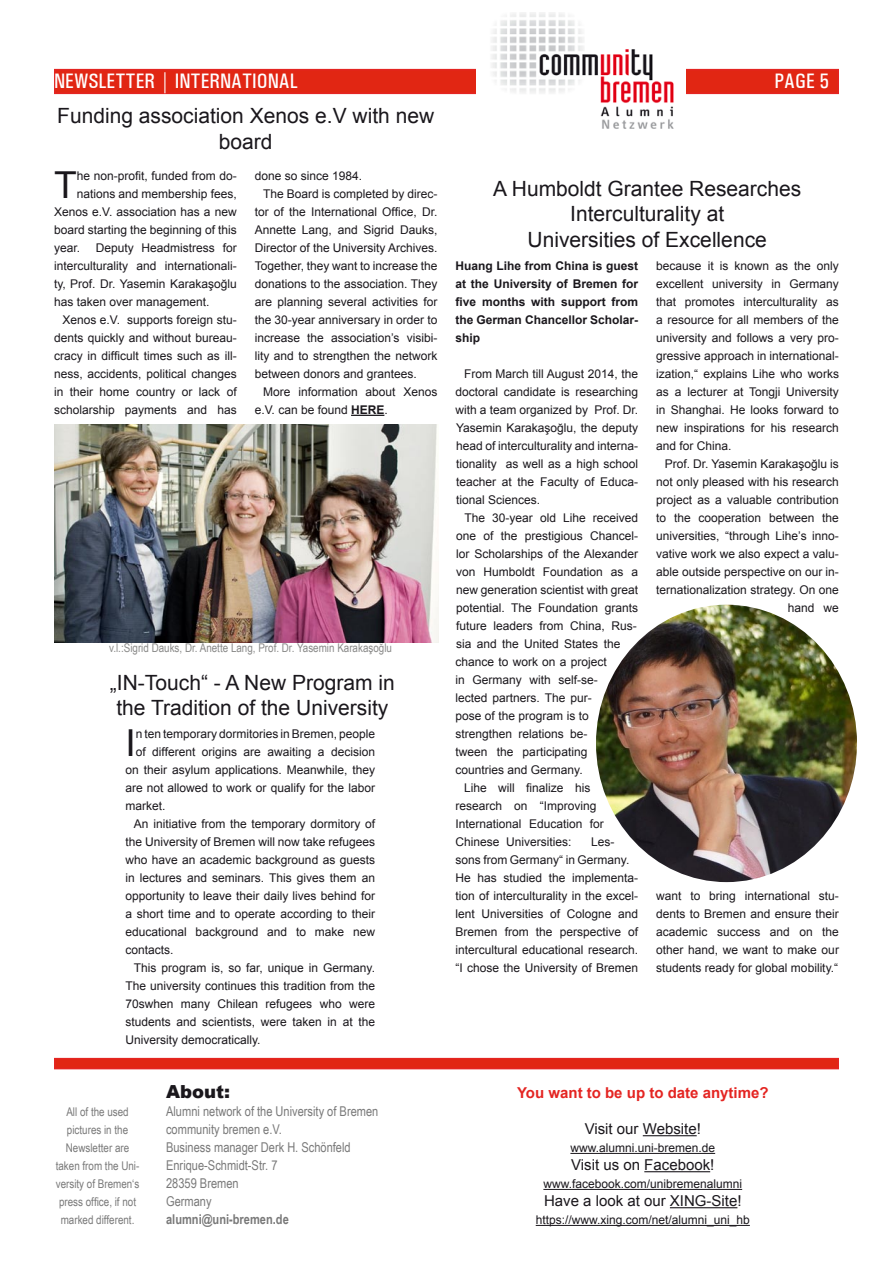
<style>
.page{position:relative;width:893px;height:1263px;background:#fff}
.page>*{position:absolute;margin:0;border:0;box-sizing:border-box;transform-origin:0 0}
.t1{font:37.2px "Arial";color:#1a171c}
.t2{font:21px/25.2px "Arial";color:#1a171c;text-align:center}
.t3{font:500 condensed 21px "Univers";color:#fff}
.t4{font:900 18px "Arial";color:#1a171c}
.t5{font:15px "Arial";color:#1a171c}
.t6{font:700 15px "Arial";color:#e42522}
.t7{font:13.5px/18px "Arial Narrow";color:#797979}
.t8{font:700 13.5px "Arial Narrow";color:#797979}
.t9{font:12px/18px "Arial";color:#1a171c;text-align:justify}
.t10{font:700 12px/18px "Arial";color:#1a171c;text-align:justify}
.t11{font:12px/18px "Arial Narrow";color:#797979;text-align:center}
.t12{font:12px "Arial Narrow";color:#898988}
.s1{font-weight:700}
</style>
<div class="page">
<div style="left:55px;top:70px;width:783px;height:23px;background:#e12613"></div>
<div style="left:54px;top:69px;width:785px;height:25px;border:2px solid #e42522"></div>
<img style="left:476px;top:13px;width:210px;height:116px">
<img style="left:596px;top:605px;width:261px;height:277px;border-radius:50%">
<div style="left:55px;top:1058px;width:783px;height:10px;background:#e12613"></div>
<div style="left:54px;top:1058px;width:785px;height:11px;border:2px solid #e42522"></div>
<hr style="left:643px;top:1135px;width:54px;height:1px;background:#1a171c">
<hr style="left:570px;top:1153px;width:145px;height:1px;background:#1a171c">
<hr style="left:644px;top:1171px;width:66px;height:1px;background:#1a171c">
<hr style="left:543px;top:1189px;width:199px;height:1px;background:#1a171c">
<hr style="left:670px;top:1207px;width:67px;height:1px;background:#1a171c">
<hr style="left:536px;top:1225px;width:214px;height:1px;background:#1a171c">
<img style="left:54px;top:425px;width:385px;height:218px">
<hr style="left:351px;top:415px;width:33px;height:1px;background:#1a171c">
<h2 class="t3" style="left:54px;top:68px;width:245px">NEWSLETTER | INTERNATIONAL</h2>
<h2 class="t3" style="left:775px;top:68px;width:56px">PAGE 5</h2>
<h2 class="t2" style="left:57px;top:104px;width:379px">Funding association Xenos e.V with new board</h2>
<h1 class="t1" style="left:54px;top:161px;width:24px">T</h1>
<p class="t9" style="left:77px;top:167px;width:162px">he non-profit, funded from do-</p>
<p class="t9" style="left:77px;top:185px;width:162px">nations and membership fees,</p>
<p class="t9" style="left:54px;top:203px;width:184px">Xenos e.V. association has a new</p>
<p class="t9" style="left:54px;top:221px;width:184px">board starting the beginning of this</p>
<p class="t9" style="left:54px;top:239px;width:28px">year.</p>
<p class="t9" style="left:54px;top:239px;width:184px;text-indent:42px">Deputy Headmistress for interculturality and internationali&shy;ty, Prof. Dr. Yasemin Karakaşoğlu has taken over management.</p>
<p class="t9" style="left:54px;top:311px;width:184px;text-indent:9px">Xenos e.V. supports foreign stu&shy;dents quickly and without bureau&shy;cracy in difficult times such as ill&shy;ness, accidents, political changes in their home country or lack of scholarship payments and has</p>
<p class="t9" style="left:255px;top:167px;width:109px">done so since 1984.</p>
<p class="t9" style="left:263px;top:185px;width:176px">The Board is completed by direc-</p>
<p class="t9" style="left:255px;top:203px;width:184px">tor of the International Office, Dr.</p>
<p class="t9" style="left:255px;top:221px;width:184px">Annette Lang, and Sigrid Dauks,</p>
<p class="t9" style="left:255px;top:239px;width:184px">Director of the University Archives.</p>
<p class="t9" style="left:255px;top:257px;width:184px">Together, they want to increase the</p>
<p class="t9" style="left:255px;top:275px;width:184px">donations to the association. They</p>
<p class="t9" style="left:255px;top:293px;width:184px">are planning several activities for</p>
<p class="t9" style="left:255px;top:311px;width:184px">the 30-year anniversary in order to</p>
<p class="t9" style="left:255px;top:329px;width:184px">increase the association’s visibi-</p>
<p class="t9" style="left:255px;top:347px;width:184px">lity and to strengthen the network</p>
<p class="t9" style="left:255px;top:365px;width:164px">between donors and grantees.</p>
<p class="t9" style="left:263px;top:383px;width:176px">More information about Xenos</p>
<p class="t9" style="left:255px;top:401px;width:134px">e.V. can be found <span class="s1">HERE</span>.</p>
<p class="t12" style="left:109px;top:639px;width:284px">v.l.:Sigrid Dauks, Dr. Anette Lang, Prof. Dr. Yasemin Karakaşoğlu</p>
<h2 class="t2" style="left:110px;top:670px;width:286px">„IN-Touch“ - A New Program in the Tradition of the University</h2>
<h1 class="t1" style="left:125px;top:719px;width:12px">I</h1>
<p class="t9" style="left:136px;top:725px;width:241px">n ten temporary dormitories in Bremen, people</p>
<p class="t9" style="left:136px;top:743px;width:241px">of different origins are awaiting a decision</p>
<p class="t9" style="left:125px;top:761px;width:251px">on their asylum applications. Meanwhile, they</p>
<p class="t9" style="left:125px;top:779px;width:251px">are not allowed to work or qualify for the labor</p>
<p class="t9" style="left:125px;top:797px;width:42px">market.</p>
<p class="t9" style="left:134px;top:815px;width:243px">An initiative from the temporary dormitory of</p>
<p class="t9" style="left:125px;top:833px;width:251px">the University of Bremen will now take refugees</p>
<p class="t9" style="left:125px;top:851px;width:251px">who have an academic background as guests</p>
<p class="t9" style="left:125px;top:869px;width:251px">in lectures and seminars. This gives them an</p>
<p class="t9" style="left:125px;top:887px;width:251px">opportunity to leave their daily lives behind for</p>
<p class="t9" style="left:125px;top:905px;width:251px">a short time and to operate according to their</p>
<p class="t9" style="left:125px;top:923px;width:251px">educational background and to make new</p>
<p class="t9" style="left:125px;top:941px;width:50px">contacts.</p>
<p class="t9" style="left:134px;top:959px;width:243px">This program is, so far, unique in Germany.</p>
<p class="t9" style="left:125px;top:977px;width:251px">The university continues this tradition from the</p>
<p class="t9" style="left:125px;top:995px;width:251px">70swhen many Chilean refugees who were</p>
<p class="t9" style="left:125px;top:1013px;width:251px">students and scientists, were taken in at the</p>
<p class="t9" style="left:125px;top:1031px;width:137px">University democratically.</p>
<p class="t11" style="left:56px;top:1102px;width:85px">All of the used pictures in the<br>Newsletter are taken from the Uni&shy;versity of Bremen‘s press office, if not marked different.</p>
<h3 class="t4" style="left:166px;top:1079px;width:66px">About:</h3>
<p class="t7" style="left:166px;top:1102px;width:214px">Alumni network of the University of Bremen community bremen e.V.<br>Business manager Derk H. Schönfeld<br>Enrique-Schmidt-Str. 7<br>28359 Bremen<br>Germany</p>
<p class="t8" style="left:166px;top:1209px;width:124px">alumni@uni-bremen.de</p>
<h2 class="t2" style="left:493px;top:176px;width:310px">A Humboldt Grantee Researches<br>Interculturality at<br>Universities of Excellence</h2>
<p class="t10" style="left:455px;top:257px;width:184px">Huang Lihe from China is guest at the University of Bremen for five months with support from the German Chancellor Scholar&shy;ship</p>
<p class="t9" style="left:455px;top:365px;width:184px;text-indent:9px">From March till August 2014, the doctoral candidate is researching with a team organized by Prof. Dr.<br>Yasemin Karakaşoğlu, the deputy head of interculturality and interna&shy;tionality as well as a high school teacher at the Faculty of Educa&shy;tional Sciences.</p>
<p class="t9" style="left:464px;top:509px;width:175px">The 30-year old Lihe received</p>
<p class="t9" style="left:456px;top:527px;width:184px">one of the prestigious Chancel-</p>
<p class="t9" style="left:456px;top:545px;width:184px">lor Scholarships of the Alexander</p>
<p class="t9" style="left:456px;top:563px;width:184px">von Humboldt Foundation as a</p>
<p class="t9" style="left:456px;top:581px;width:184px">new generation scientist with great</p>
<p class="t9" style="left:456px;top:599px;width:184px">potential. The Foundation grants</p>
<p class="t9" style="left:456px;top:617px;width:182px">future leaders from China, Rus-</p>
<p class="t9" style="left:456px;top:635px;width:166px">sia and the United States the</p>
<p class="t9" style="left:455px;top:653px;width:153px">chance to work on a project</p>
<p class="t9" style="left:455px;top:671px;width:144px">in Germany with self-se-</p>
<p class="t9" style="left:455px;top:689px;width:138px">lected partners. The pur-</p>
<p class="t9" style="left:455px;top:707px;width:135px">pose of the program is to</p>
<p class="t9" style="left:455px;top:725px;width:133px">strengthen relations be-</p>
<p class="t9" style="left:455px;top:743px;width:133px">tween the participating</p>
<p class="t9" style="left:455px;top:761px;width:129px">countries and Germany.</p>
<p class="t9" style="left:464px;top:779px;width:128px">Lihe will finalize his</p>
<p class="t9" style="left:455px;top:797px;width:142px">research on “Improving</p>
<p class="t9" style="left:455px;top:815px;width:150px">International Education for</p>
<p class="t9" style="left:455px;top:833px;width:117px">Chinese Universities:</p>
<p class="t9" style="left:455px;top:833px;width:184px;text-align:left;text-indent:136px">Les&shy;sons from Germany“ in Germany.<br>He has studied the implementa&shy;tion of interculturality in the excel&shy;lent Universities of Cologne and<br>Bremen from the perspective of intercultural educational research. “I chose the University of Bremen</p>
<p class="t9" style="left:656px;top:257px;width:184px">because it is known as the only excellent university in Germany that promotes interculturality as a resource for all members of the university and follows a very pro&shy;gressive approach in international&shy;ization,“ explains Lihe who works as a lecturer at Tongji University in Shanghai. He looks forward to new inspirations for his research and for China.</p>
<p class="t9" style="left:656px;top:455px;width:184px;text-align:right">Prof. Dr. Yasemin Karakaşoğlu is not only pleased with his research project as a valuable contribution to the cooperation between the universities, “through Lihe’s inno&shy;vative work we also expect a valu&shy;able outside perspective on our in&shy;ternationalization strategy. On one hand we</p>
<p class="t9" style="left:656px;top:887px;width:184px">want to bring international stu&shy;dents to Bremen and ensure their academic success and on the other hand, we want to make our students ready for global mobility.“</p>
<p class="t6" style="left:517px;top:1083px;width:253px">You want to be up to date anytime?</p>
<p class="t5" style="left:585px;top:1119px;width:118px">Visit our Website!</p>
<p class="t9" style="left:570px;top:1139px;width:146px">www.alumni.uni-bremen.de</p>
<p class="t5" style="left:571px;top:1155px;width:145px">Visit us on Facebook!</p>
<p class="t9" style="left:543px;top:1175px;width:200px">www.facebook.com/unibremenalumni</p>
<p class="t5" style="left:544px;top:1191px;width:199px">Have a look at our XING-Site!</p>
<p class="t9" style="left:536px;top:1211px;width:216px">https://www.xing.com/net/alumni_uni_hb</p>
</div>
